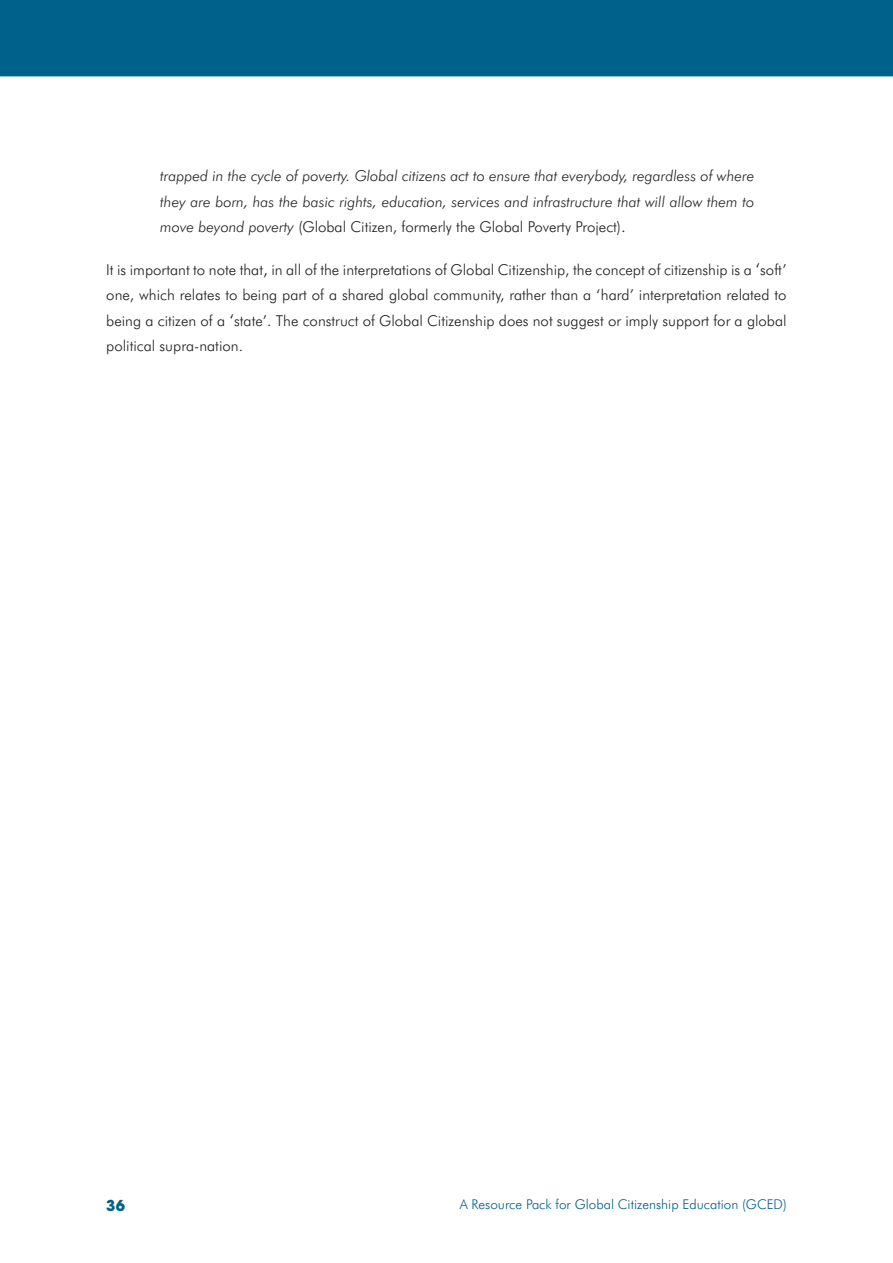
<style>
.page{position:relative;width:893px;height:1263px;background:#fff}
.page>*{position:absolute;margin:0;border:0;box-sizing:border-box;transform-origin:0 0}
.Tx{font:300 15px/25.5px "Futura BT";color:#231f20;text-align:justify}
.t1{font:italic 300 15px/25.5px "Futura BT";color:#231f20;text-align:justify}
.t2{font:700 15px "ITC Avant Garde Std";color:#00618b}
.t3{font:300 13.5px "Futura BT";color:#00618b}
.s1{font-style:normal}
.s2{font-style:normal;font-size:16.5px}
.s3{font-size:16.5px}
</style>
<div class="page">
<div style="left:0;top:0;width:893px;height:77px;background:#00618b"></div>
<p class="t1" style="left:160px;top:163px;width:595px">trapped in the cycle of poverty. Global citizens act to ensure that everybody, regardless of where they are born, has the basic rights, education, services and infrastructure that will allow them to move beyond poverty <span class="s1">(Global Citizen, formerly the Global Poverty Project)</span><span class="s2">.</span></p>
<p class="Tx" style="left:106px;top:257px;width:682px">It is important to note that<span class="s3">,</span> in all of the interpretations of Global Citizenship, the concept of citizenship is a <span class="s3">‘</span>soft’ one, which relates to being part of a shared global community, rather than a ‘hard’ interpretation related to being a citizen of a <span class="s3">‘</span>state’. The construct of Global Citizenship does not suggest or imply support for a global political supra-nation.</p>
<p class="t2" style="left:106px;top:1196px;width:20px">36</p>
<p class="t3" style="left:460px;top:1196px;width:328px">A Resource Pack for Global Citizenship Education (GCED)</p>
</div>
